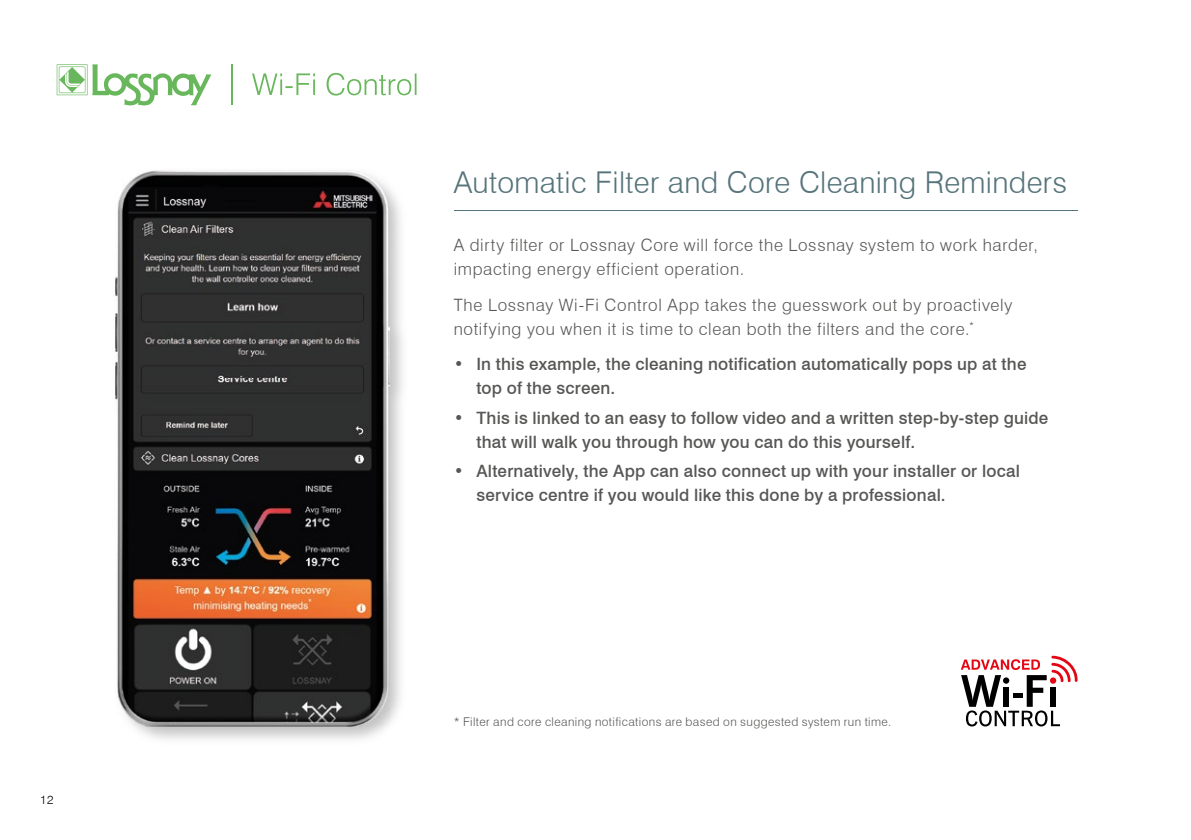
<style>
.page{position:relative;width:1191px;height:840px;background:#fff}
.page>*{position:absolute;margin:0;border:0;box-sizing:border-box;transform-origin:0 0}
.t1{font:300 30px "Swiss 721 BT";letter-spacing:.01em;color:#56747b}
.t2{font:500 17px/24px "Swiss 721 BT";letter-spacing:.015em;color:#575756}
.t3{font:300 17px/24px "Swiss 721 BT";letter-spacing:.04em;color:#575756}
.t4{font:300 12px "Swiss 721 BT";letter-spacing:.035em;color:#575756}
.t5{font:300 12px "Swiss 721 BT";color:#000}
</style>
<div class="page">
<hr style="left:454px;top:210px;width:623px;height:1px;background:#56747b">
<svg style="left:57px;top:64px;width:154px;height:41px"></svg>
<svg style="left:252px;top:73px;width:164px;height:22px"></svg>
<hr style="left:231px;top:65px;width:1px;height:40px;background:#69b75c">
<img style="left:134px;top:189px;width:269px;height:551px">
<img style="left:115px;top:170px;width:274px;height:556px">
<svg style="left:960px;top:655px;width:117px;height:71px"></svg>
<p class="t5" style="left:40px;top:792px;width:15px">12</p>
<h1 class="t1" style="left:454px;top:164px;width:615px">Automatic Filter and Core Cleaning Reminders</h1>
<p class="t3" style="left:454px;top:233px;width:585px">A dirty filter or Lossnay Core will force the Lossnay system to work harder, impacting energy efficient operation.</p>
<p class="t3" style="left:454px;top:292px;width:560px">The Lossnay Wi-Fi Control App takes the guesswork out by proactively notifying you when it is time to clean both the filters and the core.<sup>*</sup></p>
<p class="t2" style="left:476px;top:351px;width:551px;text-indent:-23px">• In this example, the cleaning notification automatically pops up at the top of the screen.</p>
<p class="t2" style="left:476px;top:405px;width:573px;text-indent:-23px">• This is linked to an easy to follow video and a written step-by-step guide that will walk you through how you can do this yourself.</p>
<p class="t2" style="left:476px;top:459px;width:545px;text-indent:-23px">• Alternatively, the App can also connect up with your installer or local service centre if you would like this done by a professional.</p>
<p class="t4" style="left:454px;top:714px;width:439px">* Filter and core cleaning notifications are based on suggested system run time.</p>
</div>
